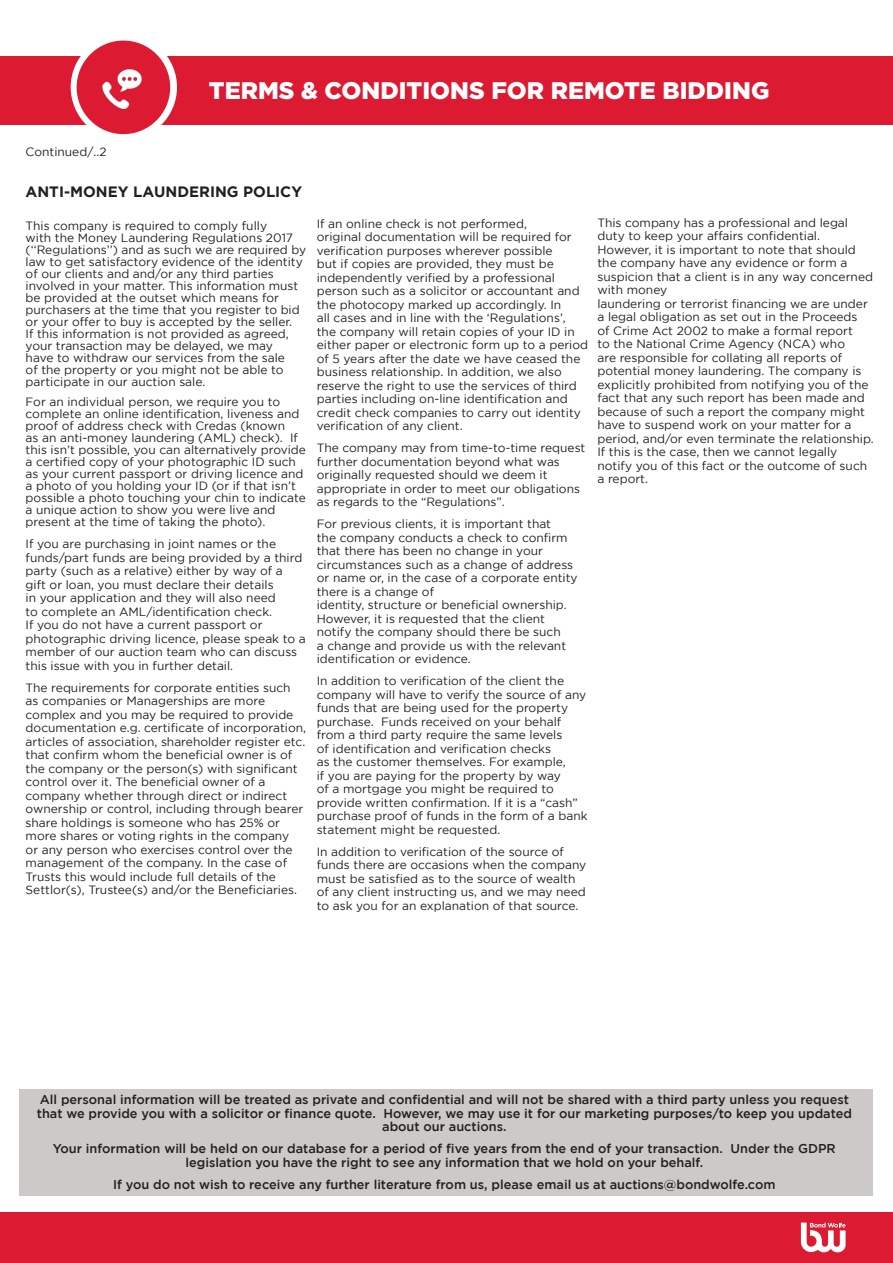
<style>
.page{position:relative;width:893px;height:1263px;background:#fff}
.page>*{position:absolute;margin:0;border:0;box-sizing:border-box;transform-origin:0 0}
.t1{font:900 24px "Gotham";color:#fff}
.t2{font:700 15px "Gotham";color:#231f20}
.t3{font:500 12.75px/13.5px "Gotham";color:#231f20;text-align:center}
.t4{font:12px/13.5px "Gotham";color:#231f20}
</style>
<div class="page">
<div style="left:0;top:56px;width:893px;height:68px;background:#dc1a32"></div>
<div style="left:71px;top:34px;width:106px;height:106px;background:#fff;border-radius:50%"></div>
<div style="left:77px;top:41px;width:93px;height:93px;background:#dc1a32;border-radius:50%"></div>
<img style="left:102px;top:69px;width:40px;height:39px">
<div style="left:0;top:1212px;width:893px;height:51px;background:#dc1a32"></div>
<svg style="left:801px;top:1222px;width:45px;height:30px"></svg>
<div style="left:19px;top:1090px;width:853px;height:106px;background:#cdc9c8"></div>
<p class="t4" style="left:26px;top:145px;width:82px">Continued/..2</p>
<h1 class="t1" style="left:209px;top:76px;width:562px">TERMS &amp; CONDITIONS FOR REMOTE BIDDING</h1>
<p class="t2" style="left:26px;top:183px;width:278px">ANTI-MONEY LAUNDERING POLICY</p>
<p class="t4" style="left:26px;top:219px;width:282px;line-height:12px">This company is required to comply fully<br>with the Money Laundering Regulations 2017 (‘‘Regulations’’) and as such we are required by law to get satisfactory evidence of the identity of our clients and and/or any third parties involved in your matter. This information must be provided at the outset which means for purchasers at the time that you register to bid or your offer to buy is accepted by the seller.<br>If this information is not provided as agreed, your transaction may be delayed, we may<br>have to withdraw our services from the sale<br>of the property or you might not be able to participate in our auction sale.</p>
<p class="t4" style="left:26px;top:396px;width:282px;line-height:12px">For an individual person, we require you to complete an online identification, liveness and proof of address check with Credas (known<br>as an anti-money laundering (AML) check). If this isn’t possible, you can alternatively provide a certified copy of your photographic ID such as your current passport or driving licence and a photo of you holding your ID (or if that isn’t possible a photo touching your chin to indicate a unique action to show you were live and present at the time of taking the photo).</p>
<p class="t4" style="left:26px;top:537px;width:282px">If you are purchasing in joint names or the funds/part funds are being provided by a third party (such as a relative) either by way of a gift or loan, you must declare their details<br>in your application and they will also need<br>to complete an AML/identification check.<br>If you do not have a current passport or photographic driving licence, please speak to a member of our auction team who can discuss this issue with you in further detail.</p>
<p class="t4" style="left:26px;top:681px;width:282px">The requirements for corporate entities such as companies or Managerships are more complex and you may be required to provide documentation e.g. certificate of incorporation, articles of association, shareholder register etc. that confirm whom the beneficial owner is of the company or the person(s) with significant control over it. The beneficial owner of a company whether through direct or indirect ownership or control, including through bearer share holdings is someone who has 25% or more shares or voting rights in the company<br>or any person who exercises control over the management of the company. In the case of Trusts this would include full details of the Settlor(s), Trustee(s) and/or the Beneficiaries.</p>
<p class="t4" style="left:317px;top:217px;width:273px">If an online check is not performed,<br>original documentation will be required for verification purposes wherever possible<br>but if copies are provided, they must be independently verified by a professional person such as a solicitor or accountant and the photocopy marked up accordingly. In<br>all cases and in line with the ‘Regulations’, the company will retain copies of your ID in either paper or electronic form up to a period of 5 years after the date we have ceased the business relationship. In addition, we also reserve the right to use the services of third parties including on-line identification and credit check companies to carry out identity verification of any client.</p>
<p class="t4" style="left:317px;top:441px;width:270px">The company may from time-to-time request further documentation beyond what was originally requested should we deem it appropriate in order to meet our obligations as regards to the “Regulations”.</p>
<p class="t4" style="left:317px;top:517px;width:262px">For previous clients, it is important that<br>the company conducts a check to confirm that there has been no change in your circumstances such as a change of address or name or, in the case of a corporate entity there is a change of<br>identity, structure or beneficial ownership.<br>However, it is requested that the client notify the company should there be such<br>a change and provide us with the relevant identification or evidence.</p>
<p class="t4" style="left:317px;top:674px;width:272px">In addition to verification of the client the company will have to verify the source of any funds that are being used for the property purchase. Funds received on your behalf from a third party require the same levels<br>of identification and verification checks<br>as the customer themselves. For example,<br>if you are paying for the property by way<br>of a mortgage you might be required to provide written confirmation. If it is a “cash” purchase proof of funds in the form of a bank statement might be requested.</p>
<p class="t4" style="left:317px;top:845px;width:271px">In addition to verification of the source of funds there are occasions when the company must be satisfied as to the source of wealth of any client instructing us, and we may need to ask you for an explanation of that source.</p>
<p class="t4" style="left:597px;top:215px;width:278px">This company has a professional and legal duty to keep your affairs confidential.<br>However, it is important to note that should the company have any evidence or form a suspicion that a client is in any way concerned with money<br>laundering or terrorist financing we are under a legal obligation as set out in the Proceeds<br>of Crime Act 2002 to make a formal report<br>to the National Crime Agency (NCA) who<br>are responsible for collating all reports of potential money laundering. The company is explicitly prohibited from notifying you of the fact that any such report has been made and because of such a report the company might have to suspend work on your matter for a period, and/or even terminate the relationship.<br>If this is the case, then we cannot legally notify you of this fact or the outcome of such a report.</p>
<p class="t3" style="left:37px;top:1093px;width:817px">All personal information will be treated as private and confidential and will not be shared with a third party unless you request that we provide you with a solicitor or finance quote. However, we may use it for our marketing purposes/to keep you updated about our auctions.</p>
<p class="t3" style="left:53px;top:1142px;width:784px">Your information will be held on our database for a period of five years from the end of your transaction. Under the GDPR legislation you have the right to see any information that we hold on your behalf.</p>
<p class="t3" style="left:113px;top:1177px;width:664px">If you do not wish to receive any further literature from us, please email us at auctions@bondwolfe.com</p>
</div>
